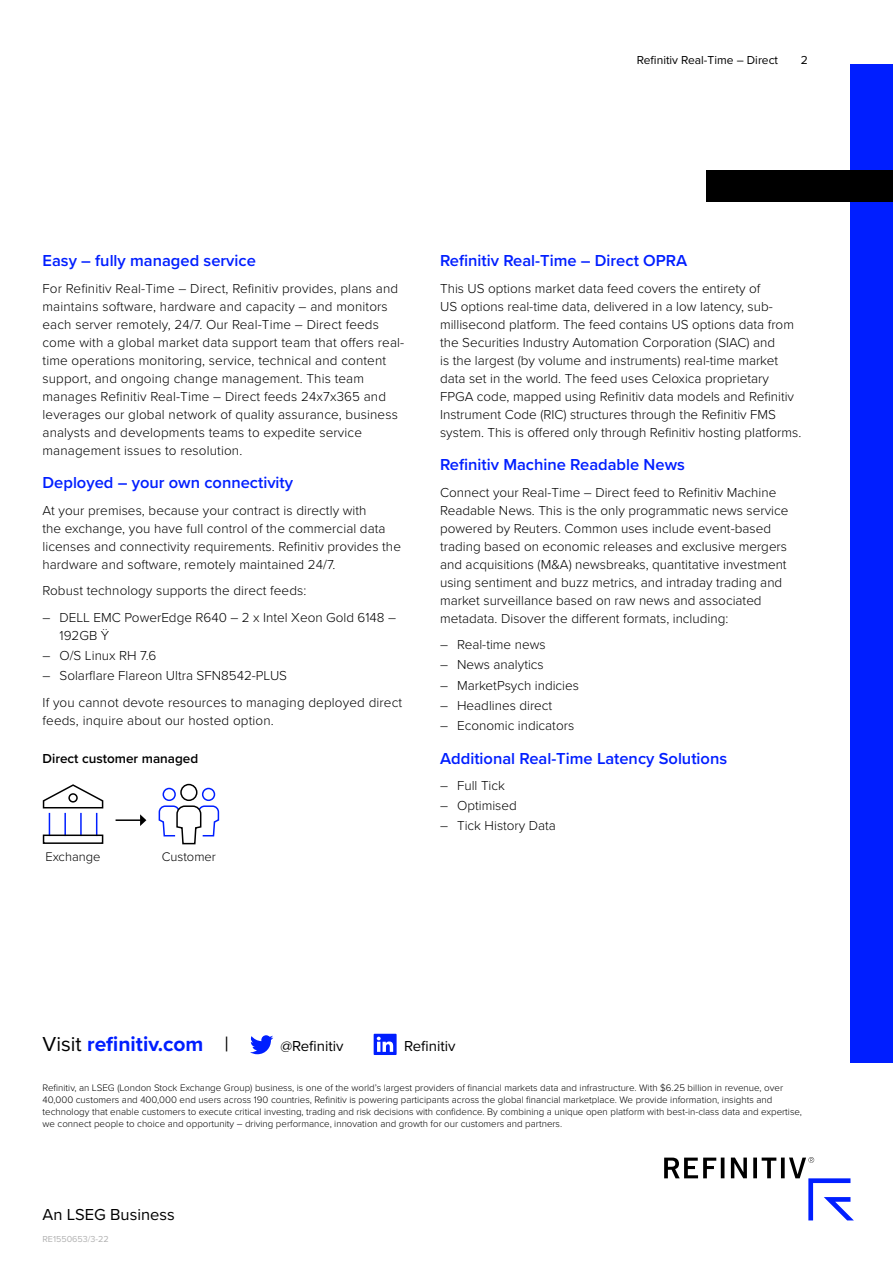
<style>
.page{position:relative;width:893px;height:1263px;background:#fff}
.page>*{position:absolute;margin:0;border:0;box-sizing:border-box;transform-origin:0 0}
.t1{font:700 21px "Proxima Nova";color:#001eff}
.t2{font:600 16.5px "Proxima Nova";color:#001eff}
.t3{font:16.5px "Proxima Nova";color:#000}
.t4{font:15px "Proxima Nova";color:#000}
.t5{font:300 13.5px/18px "Proxima Nova";color:#000}
.t6{font:600 13.5px "Proxima Nova";color:#000}
.t7{font:300 12.9px "Proxima Nova";color:#000}
.t8{font:12px "Proxima Nova";color:#000}
.t9{font:300 9.75px/12px "Proxima Nova";color:#000}
.t10{font:9px "Proxima Nova";color:#b2b2b2}
.s1{font-weight:400;color:#000}
</style>
<div class="page">
<div style="left:850px;top:64px;width:43px;height:999px;background:#001eff"></div>
<div style="left:706px;top:170px;width:187px;height:32px;background:#000"></div>
<svg style="left:250px;top:1035px;width:23px;height:19px"></svg>
<svg style="left:374px;top:1034px;width:23px;height:21px"></svg>
<svg style="left:664px;top:1157px;width:190px;height:63px"></svg>
<svg style="left:42px;top:784px;width:62px;height:60px"></svg>
<svg style="left:158px;top:783px;width:62px;height:62px"></svg>
<hr style="left:116px;top:819px;width:25px;height:2px;background:#000">
<svg style="left:140px;top:814px;width:6px;height:12px"></svg>
<p class="t8" style="left:637px;top:51px;width:143px">Refinitiv Real-Time – Direct</p>
<p class="t8" style="left:801px;top:51px;width:9px">2</p>
<p class="t2" style="left:43px;top:248px;width:215px">Easy – fully managed service</p>
<p class="t5" style="left:43px;top:278px;width:363px">For Refinitiv Real-Time – Direct, Refinitiv provides, plans and maintains software, hardware and capacity – and monitors each server remotely, 24/7. Our Real-Time – Direct feeds come with a global market data support team that offers real&shy;time operations monitoring, service, technical and content support, and ongoing change management. This team manages Refinitiv Real-Time – Direct feeds 24x7x365 and leverages our global network of quality assurance, business analysts and developments teams to expedite service management issues to resolution.</p>
<p class="t2" style="left:43px;top:470px;width:252px">Deployed – your own connectivity</p>
<p class="t5" style="left:43px;top:501px;width:360px">At your premises, because your contract is directly with<br>the exchange, you have full control of the commercial data licenses and connectivity requirements. Refinitiv provides the hardware and software, remotely maintained 24/7.</p>
<p class="t5" style="left:43px;top:581px;width:265px">Robust technology supports the direct feeds:</p>
<p class="t5" style="left:60px;top:608px;width:338px;text-indent:-17px">– DELL EMC PowerEdge R640 – 2 x Intel Xeon Gold 6148 –<br>192GB Ÿ</p>
<p class="t5" style="left:43px;top:646px;width:115px">– O/S Linux RH 7.6</p>
<p class="t5" style="left:43px;top:662px;width:361px;line-height:26.5px">– Solarflare Flareon Ultra SFN8542-PLUS<br>If you cannot devote resources to managing deployed direct</p>
<p class="t5" style="left:43px;top:710px;width:233px">feeds, inquire about our hosted option.</p>
<p class="t6" style="left:43px;top:749px;width:157px">Direct customer managed</p>
<p class="t7" style="left:46px;top:847px;width:56px">Exchange</p>
<p class="t7" style="left:162px;top:847px;width:56px">Customer</p>
<p class="t2" style="left:440px;top:248px;width:249px">Refinitiv Real-Time – Direct OPRA</p>
<p class="t5" style="left:440px;top:278px;width:363px">This US options market data feed covers the entirety of<br>US options real-time data, delivered in a low latency, sub&shy;millisecond platform. The feed contains US options data from the Securities Industry Automation Corporation (SIAC) and<br>is the largest (by volume and instruments) real-time market data set in the world. The feed uses Celoxica proprietary FPGA code, mapped using Refinitiv data models and Refinitiv Instrument Code (RIC) structures through the Refinitiv FMS system. This is offered only through Refinitiv hosting platforms.</p>
<p class="t2" style="left:440px;top:452px;width:246px">Refinitiv Machine Readable News</p>
<p class="t5" style="left:440px;top:483px;width:350px">Connect your Real-Time – Direct feed to Refinitiv Machine Readable News. This is the only programmatic news service powered by Reuters. Common uses include event-based trading based on economic releases and exclusive mergers and acquisitions (M&amp;A) newsbreaks, quantitative investment using sentiment and buzz metrics, and intraday trading and market surveillance based on raw news and associated metadata. Disover the different formats, including:</p>
<p class="t5" style="left:440px;top:635px;width:107px">– Real-time news</p>
<p class="t5" style="left:440px;top:655px;width:105px">– News analytics</p>
<p class="t5" style="left:440px;top:675px;width:140px">– MarketPsych indicies</p>
<p class="t5" style="left:440px;top:695px;width:114px">– Headlines direct</p>
<p class="t5" style="left:440px;top:716px;width:136px">– Economic indicators</p>
<p class="t2" style="left:440px;top:746px;width:289px">Additional Real-Time Latency Solutions</p>
<p class="t5" style="left:440px;top:776px;width:66px">– Full Tick</p>
<p class="t5" style="left:440px;top:796px;width:78px">– Optimised</p>
<p class="t5" style="left:440px;top:816px;width:117px">– Tick History Data</p>
<h1 class="t1" style="left:43px;top:1028px;width:188px"><span class="s1">Visit</span> refinitiv.com <span class="s1">|</span></h1>
<p class="t4" style="left:280px;top:1035px;width:65px">@Refinitiv</p>
<p class="t4" style="left:404px;top:1035px;width:53px">Refinitiv</p>
<p class="t9" style="left:43px;top:1081px;width:761px">Refinitiv, an LSEG (London Stock Exchange Group) business, is one of the world’s largest providers of financial markets data and infrastructure. With $6.25 billion in revenue, over 40,000 customers and 400,000 end users across 190 countries, Refinitiv is powering participants across the global financial marketplace. We provide information, insights and technology that enable customers to execute critical investing, trading and risk decisions with confidence. By combining a unique open platform with best-in-class data and expertise, we connect people to choice and opportunity – driving performance, innovation and growth for our customers and partners.</p>
<p class="t3" style="left:43px;top:1203px;width:134px">An LSEG Business</p>
<p class="t10" style="left:43px;top:1232px;width:68px">RE1550653/3-22</p>
</div>
